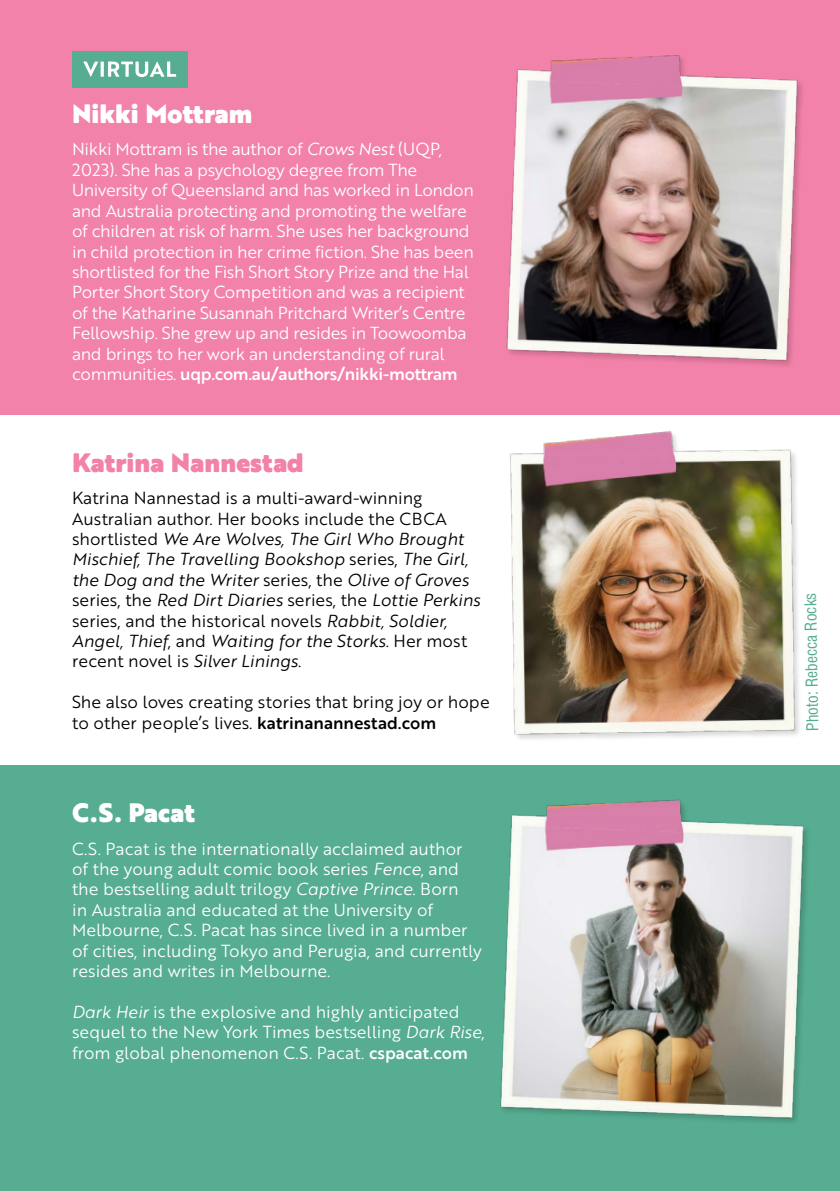
<style>
.page{position:relative;width:840px;height:1191px;background:#fff}
.page>*{position:absolute;margin:0;border:0;box-sizing:border-box;transform-origin:0 0}
.t1{font:900 26px "Brother 1816 Printed";color:#fff}
.t2{font:900 26px "Brother 1816 Printed";color:#f282a9}
.t3{font:17px/20.4px "Brother 1816 Book";letter-spacing:-.02em;color:#fff}
.t4{font:17px/20.4px "Brother 1816 Book";color:#fff}
.t5{font:17px/20.4px "Brother 1816 Book";color:#000}
.t6{font:italic 17px/20.4px "Brother 1816 Printed";color:#000}
.t7{font:500 17px "Brother 1816 Printed";letter-spacing:-.02em;color:#fff}
.t8{font:condensed 16px "Swiss 721 BT";color:#56ad91}
.s1{font-family:"Brother 1816 Printed";font-style:italic}
.s2{font-family:"Brother 1816 Book";font-weight:400}
.s3{font-family:"Brother 1816 Book";font-style:normal}
.s4{font-family:"Brother 1816 Printed";font-weight:500}
</style>
<div class="page">
<div style="left:0;top:765px;width:839px;height:426px;background:#56ad91"></div>
<div style="left:0;top:0;width:839px;height:414px;background:#f282a9"></div>
<img style="left:506px;top:55px;width:296px;height:311px">
<img style="left:500px;top:799px;width:307px;height:323px">
<img style="left:510px;top:431px;width:289px;height:308px">
<div style="left:72px;top:51px;width:115px;height:37px;background:#56ad91"></div>
<svg style="left:83px;top:61px;width:93px;height:16px"></svg>
<h1 class="t1" style="left:72px;top:94px;width:182px">Nikki Mottram</h1>
<p class="t3" style="left:72px;top:138px;width:403px">Nikki Mottram is the author of <span class="s1">Crows Nest</span> (UQP, 2023). She has a psychology degree from The University of Queensland and has worked in London and Australia protecting and promoting the welfare of children at risk of harm. She uses her background in child protection in her crime fiction. She has been shortlisted for the Fish Short Story Prize and the Hal Porter Short Story Competition and was a recipient of the Katharine Susannah Pritchard Writer’s Centre Fellowship. She grew up and resides in Toowoomba and brings to her work an understanding of rural</p>
<p class="t7" style="left:72px;top:361px;width:387px"><span class="s2">communities.</span> uqp.com.au/authors/nikki-mottram</p>
<h1 class="t2" style="left:72px;top:442px;width:233px">Katrina Nannestad</h1>
<p class="t5" style="left:72px;top:487px;width:376px">Katrina Nannestad is a multi-award-winning<br>Australian author. Her books include the CBCA</p>
<p class="t6" style="left:72px;top:528px;width:409px"><span class="s3">shortlisted</span> We Are Wolves, The Girl Who Brought Mischief, The Travelling Bookshop <span class="s3">series,</span> The Girl, the Dog and the Writer <span class="s3">series, the</span> Olive of Groves <span class="s3">series, the</span> Red Dirt Diaries <span class="s3">series, the</span> Lottie Perkins</p>
<p class="t5" style="left:72px;top:609px;width:376px">series, and the historical novels <span class="s1">Rabbit, Soldier,</span></p>
<p class="t6" style="left:72px;top:630px;width:396px">Angel, Thief<span class="s3">, and</span> Waiting for the Storks<span class="s3">. Her most</span></p>
<p class="t5" style="left:72px;top:650px;width:231px">recent novel is <span class="s1">Silver Linings</span>.</p>
<p class="t5" style="left:72px;top:691px;width:419px">She also loves creating stories that bring joy or hope to other people’s lives. <span class="s4">katrinanannestad.com</span></p>
<h1 class="t1" style="left:72px;top:792px;width:124px">C.S. Pacat</h1>
<p class="t4" style="left:72px;top:837px;width:411px">C.S. Pacat is the internationally acclaimed author of the young adult comic book series <span class="s1">Fence</span>, and the bestselling adult trilogy <span class="s1">Captive Prince</span>. Born<br>in Australia and educated at the University of Melbourne, C.S. Pacat has since lived in a number of cities, including Tokyo and Perugia, and currently resides and writes in Melbourne.</p>
<p class="t4" style="left:72px;top:1000px;width:414px"><span class="s1">Dark Heir</span> is the explosive and highly anticipated sequel to the New York Times bestselling <span class="s1">Dark Rise</span>, from global phenomenon C.S. Pacat. <span class="s4">cspacat.com</span></p>
<p class="t8" style="left:802px;top:731px;width:140px;rotate:-91deg">Photo: Rebecca Rocks</p>
</div>
